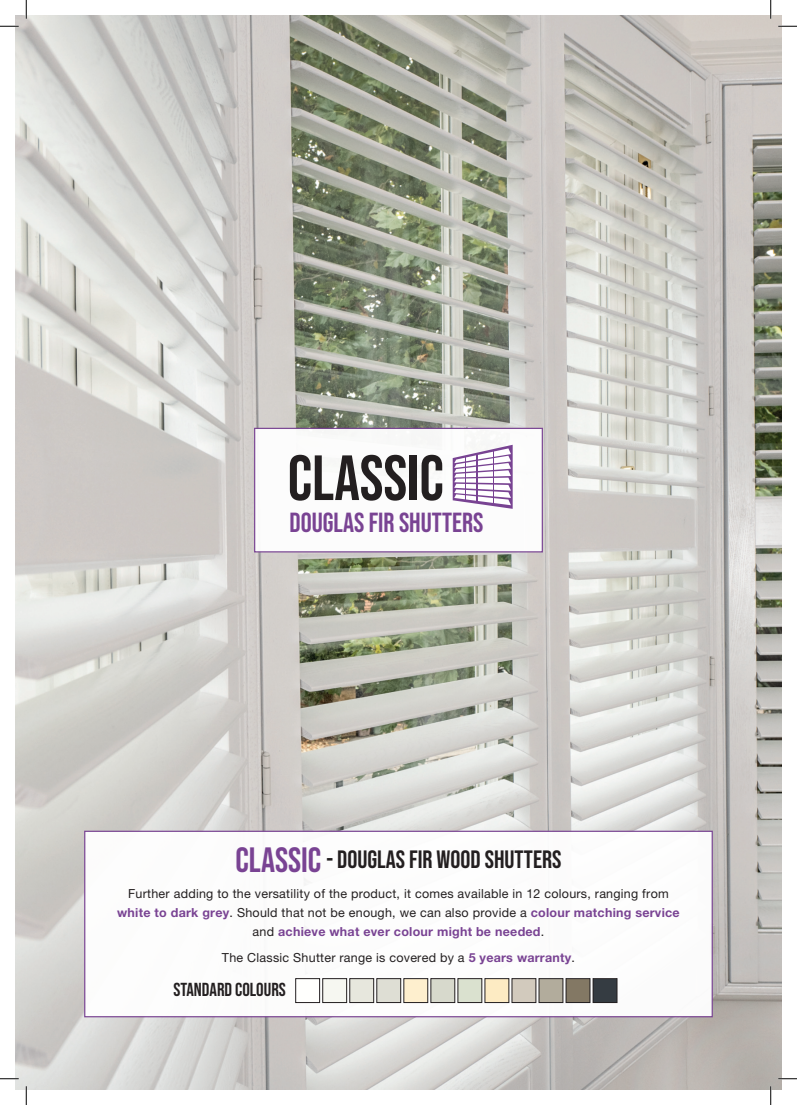
<style>
.page{position:relative;width:797px;height:1105px;background:#fff}
.page>*{position:absolute;margin:0;border:0;box-sizing:border-box;transform-origin:0 0}
.t1{font:63.75px "Bebas Neue";color:#231f20}
.t2{font:27.5px "Bebas Neue";color:#794393}
.t3{font:25px "Bebas Neue";color:#231f20}
.t4{font:18.75px "Bebas Neue";color:#231f20}
.t5{font:12.5px "Helvetica Neue";letter-spacing:.02em;color:#231f20}
.t6{font:700 12.5px "Helvetica Neue";letter-spacing:.02em;color:#794393}
.s1{font-size:35px;color:#794393}
.s2{font-weight:700;color:#794393}
.s3{font-weight:400;color:#231f20}
</style>
<div class="page">
<img style="left:16px;top:16px;width:765px;height:1073px">
<div style="left:84px;top:831px;width:629px;height:186px;background:#fff;border:1px solid #794393"></div>
<div style="left:254px;top:428px;width:289px;height:124px;background:#fff;border:1px solid #794393"></div>
<svg style="left:452px;top:445px;width:60px;height:64px"></svg>
<hr style="left:476px;top:454px;width:2px;height:49px;background:#794393">
<hr style="left:465px;top:456px;width:1px;height:45px;background:#794393">
<hr style="left:493px;top:451px;width:1px;height:54px;background:#794393">
<div style="left:295px;top:978px;width:25px;height:25px;border:1px solid #231f20"></div>
<div style="left:323px;top:979px;width:23px;height:23px;background:#f6f7f1"></div>
<div style="left:322px;top:978px;width:25px;height:25px;border:1px solid #231f20"></div>
<div style="left:350px;top:979px;width:24px;height:23px;background:#e7e7dd"></div>
<div style="left:349px;top:978px;width:25px;height:25px;border:1px solid #231f20"></div>
<div style="left:377px;top:979px;width:24px;height:23px;background:#deded4"></div>
<div style="left:376px;top:978px;width:25px;height:25px;border:1px solid #231f20"></div>
<div style="left:404px;top:979px;width:24px;height:23px;background:#feefce"></div>
<div style="left:403px;top:978px;width:25px;height:25px;border:1px solid #231f20"></div>
<div style="left:431px;top:979px;width:24px;height:23px;background:#d7d9cc"></div>
<div style="left:430px;top:978px;width:25px;height:25px;border:1px solid #231f20"></div>
<div style="left:458px;top:979px;width:24px;height:23px;background:#dae1cf"></div>
<div style="left:457px;top:978px;width:25px;height:25px;border:1px solid #231f20"></div>
<div style="left:485px;top:979px;width:24px;height:23px;background:#fdebc3"></div>
<div style="left:484px;top:978px;width:25px;height:25px;border:1px solid #231f20"></div>
<div style="left:512px;top:979px;width:24px;height:23px;background:#d2cabd"></div>
<div style="left:511px;top:978px;width:25px;height:25px;border:1px solid #231f20"></div>
<div style="left:539px;top:979px;width:24px;height:23px;background:#b2ac9c"></div>
<div style="left:538px;top:978px;width:25px;height:25px;border:1px solid #231f20"></div>
<div style="left:566px;top:979px;width:24px;height:23px;background:#837864"></div>
<div style="left:565px;top:978px;width:25px;height:25px;border:1px solid #231f20"></div>
<div style="left:593px;top:979px;width:24px;height:23px;background:#353c42"></div>
<div style="left:592px;top:978px;width:25px;height:25px;border:1px solid #231f20"></div>
<svg style="left:0;top:25px;width:19px;height:2px"></svg>
<svg style="left:778px;top:25px;width:19px;height:2px"></svg>
<svg style="left:0;top:1078px;width:19px;height:1px"></svg>
<svg style="left:778px;top:1078px;width:19px;height:1px"></svg>
<svg style="left:25px;top:0;width:2px;height:19px"></svg>
<svg style="left:25px;top:1086px;width:2px;height:19px"></svg>
<svg style="left:770px;top:0;width:1px;height:19px"></svg>
<svg style="left:770px;top:1086px;width:1px;height:19px"></svg>
<p class="t1" style="left:288px;top:442px;width:158px">CLASSIC</p>
<p class="t2" style="left:289px;top:507px;width:195px">DOUGLAS FIR SHUTTERS</p>
<p class="t3" style="left:235px;top:845px;width:327px"><span class="s1">CLASSIC</span> - DOUGLAS FIR WOOD SHUTTERS</p>
<p class="t5" style="left:128px;top:886px;width:542px">Further adding to the versatility of the product, it comes available in 12 colours, ranging from</p>
<p class="t5" style="left:117px;top:905px;width:564px"><span class="s2">white to dark grey</span>. Should that not be enough, we can also provide a <span class="s2">colour matching service</span></p>
<p class="t6" style="left:253px;top:923px;width:293px"><span class="s3">and</span> achieve what ever colour might be needed<span class="s3">.</span></p>
<p class="t5" style="left:222px;top:950px;width:354px">The Classic Shutter range is covered by a <span class="s2">5 years warranty</span>.</p>
<p class="t4" style="left:173px;top:979px;width:114px">STANDARD COLOURS</p>
</div>
